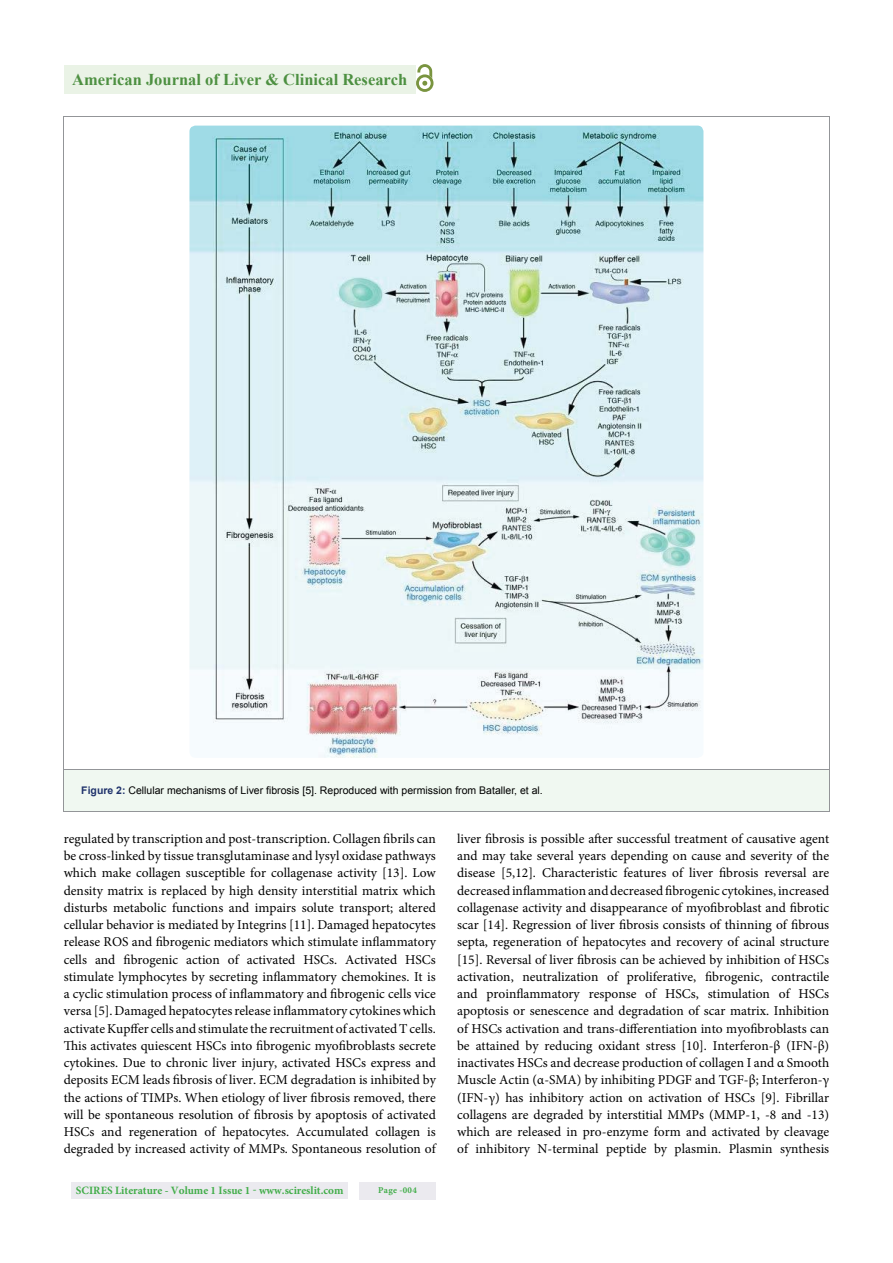
<style>
.page{position:relative;width:893px;height:1263px;background:#fff}
.page>*{position:absolute;margin:0;border:0;box-sizing:border-box;transform-origin:0 0}
.t1{font:700 16.5px "Times New Roman";color:#4d9041}
.t2{font:13.5px/17.2px "Minion Pro";color:#000;text-align:justify}
.t3{font:700 11.25px "Minion Pro";color:#41ad49}
.t4{font:10.5px "Arial";color:#000}
.t5{font:700 9px "Minion Pro";letter-spacing:.03em;color:#41ad49}
.s1{font-weight:700;color:#20336c}
</style>
<div class="page">
<div style="left:64px;top:66px;width:352px;height:28px;background:#eaf3e6"></div>
<img style="left:417px;top:64px;width:15px;height:10px">
<img style="left:416px;top:74px;width:17px;height:18px">
<svg style="left:422px;top:74px;width:10px;height:12px"></svg>
<div style="left:72px;top:1182px;width:276px;height:17px;background:#ebeaef"></div>
<div style="left:359px;top:1182px;width:77px;height:17px;background:#ebeaef"></div>
<div style="left:64px;top:769px;width:765px;height:43px;background:#f0f8f1"></div>
<hr style="left:64px;top:117px;width:765px;height:1px;background:#939598">
<hr style="left:64px;top:117px;width:1px;height:652px;background:#939598">
<hr style="left:829px;top:117px;width:1px;height:652px;background:#939598">
<hr style="left:64px;top:769px;width:765px;height:1px;background:#939598">
<hr style="left:64px;top:769px;width:1px;height:43px;background:#939598">
<hr style="left:829px;top:769px;width:1px;height:43px;background:#939598">
<hr style="left:64px;top:812px;width:765px;height:1px;background:#939598">
<img style="left:189px;top:126px;width:514px;height:632px;border-radius:6px">
<p class="t1" style="left:72px;top:71px;width:336px">American Journal of Liver &amp; Clinical Research</p>
<p class="t4" style="left:81px;top:785px;width:463px"><span class="s1">Figure 2:</span> Cellular mechanisms of Liver fibrosis [5]. Reproduced with permission from Bataller, et al.</p>
<p class="t2" style="left:64px;top:831px;width:374px">regulated by transcription and post-transcription. Collagen fibrils can be cross-linked by tissue transglutaminase and lysyl oxidase pathways which make collagen susceptible for collagenase activity [13]. Low density matrix is replaced by high density interstitial matrix which disturbs metabolic functions and impairs solute transport; altered cellular behavior is mediated by Integrins [11]. Damaged hepatocytes release ROS and fibrogenic mediators which stimulate inflammatory cells and fibrogenic action of activated HSCs. Activated HSCs stimulate lymphocytes by secreting inflammatory chemokines. It is a cyclic stimulation process of inflammatory and fibrogenic cells vice versa [5]. Damaged hepatocytes release inflammatory cytokines which activate Kupffer cells and stimulate the recruitment of activated T cells.<br>This activates quiescent HSCs into fibrogenic myofibroblasts secrete cytokines. Due to chronic liver injury, activated HSCs express and deposits ECM leads fibrosis of liver. ECM degradation is inhibited by the actions of TIMPs. When etiology of liver fibrosis removed, there will be spontaneous resolution of fibrosis by apoptosis of activated HSCs and regeneration of hepatocytes. Accumulated collagen is degraded by increased activity of MMPs. Spontaneous resolution of</p>
<p class="t2" style="left:457px;top:831px;width:374px">liver fibrosis is possible after successful treatment of causative agent and may take several years depending on cause and severity of the disease [5,12]. Characteristic features of liver fibrosis reversal are decreased inflammation and decreased fibrogenic cytokines, increased collagenase activity and disappearance of myofibroblast and fibrotic scar [14]. Regression of liver fibrosis consists of thinning of fibrous septa, regeneration of hepatocytes and recovery of acinal structure [15]. Reversal of liver fibrosis can be achieved by inhibition of HSCs activation, neutralization of proliferative, fibrogenic, contractile and proinflammatory response of HSCs, stimulation of HSCs apoptosis or senescence and degradation of scar matrix. Inhibition of HSCs activation and trans-differentiation into myofibroblasts can be attained by reducing oxidant stress [10]. Interferon-β (IFN-β) inactivates HSCs and decrease production of collagen I and α Smooth Muscle Actin (α-SMA) by inhibiting PDGF and TGF-β; Interferon-γ (IFN-γ) has inhibitory action on activation of HSCs [9]. Fibrillar collagens are degraded by interstitial MMPs (MMP-1, -8 and -13) which are released in pro-enzyme form and activated by cleavage of inhibitory N-terminal peptide by plasmin. Plasmin synthesis</p>
<p class="t3" style="left:76px;top:1186px;width:269px">SCIRES Literature - Volume 1 Issue 1 - www.scireslit.com</p>
<p class="t5" style="left:378px;top:1186px;width:40px">Page -004</p>
</div>
